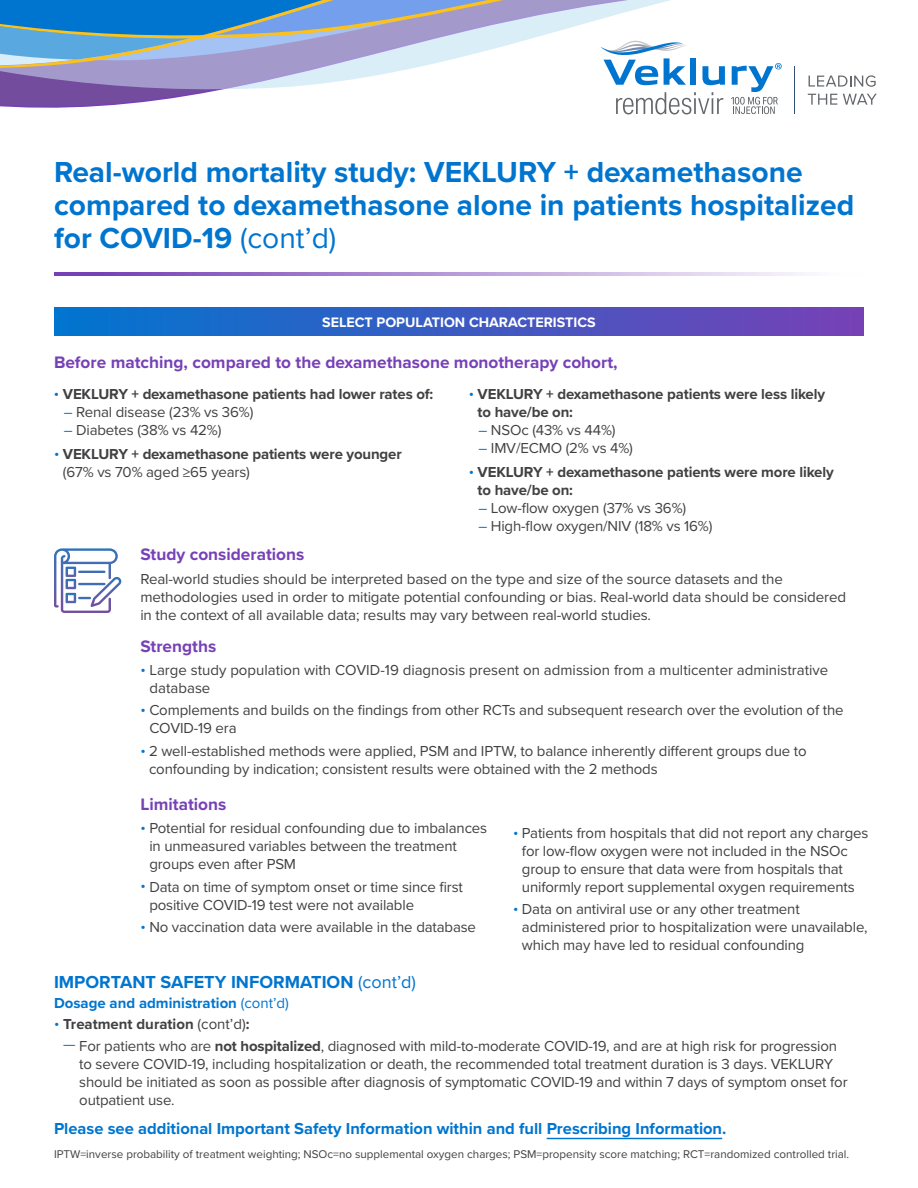
<style>
.page{position:relative;width:918px;height:1188px;background:#fff}
.page>*{position:absolute;margin:0;border:0;box-sizing:border-box;transform-origin:0 0}
.t1{font:700 30px/33px "Proxima Nova";color:#0075cf}
.t2{font:700 18px "Proxima Nova";color:#0075cf}
.t3{font:700 17.25px "Proxima Nova";color:#7741b6}
.t4{font:700 16.5px "Proxima Nova";color:#0075cf}
.t5{font:15px/18px "Proxima Nova";letter-spacing:-.01em;color:#414042}
.t6{font:700 15px/18px "Proxima Nova";letter-spacing:-.01em;color:#414042}
.t7{font:700 15px "Proxima Nova";color:#0075cf}
.t8{font:700 14.25px "Proxima Nova";color:#fff}
.t9{font:11.7px "Proxima Nova";color:#414042}
.s1{font-weight:400}
.s2{font-weight:400;color:#0075cf}
.s3{color:#0075cf}
.s4{font-weight:700}
</style>
<div class="page">
<hr style="left:794px;top:66px;width:1px;height:48px;background:#335076">
<svg style="left:0;top:0;width:782px;height:114px"></svg>
<svg style="left:809px;top:75px;width:67px;height:12px"></svg>
<svg style="left:808px;top:94px;width:29px;height:11px"></svg>
<svg style="left:843px;top:94px;width:34px;height:11px"></svg>
<div style="left:54px;top:308px;width:810px;height:27px;background:linear-gradient(to right,#0075cf,#7741b6)"></div>
<svg style="left:54px;top:272px;width:751px;height:4px;background:#b395d6"></svg>
<svg style="left:54px;top:548px;width:67px;height:65px"></svg>
<hr style="left:547px;top:1138px;width:175px;height:1px;background:#0075cf">
<h1 class="t1" style="left:54px;top:155px;width:802px">Real-world mortality study: VEKLURY + dexamethasone compared to dexamethasone alone in patients hospitalized for COVID-19 <span class="s1">(cont’d)</span></h1>
<p class="t8" style="left:322px;top:312px;width:275px">SELECT POPULATION CHARACTERISTICS</p>
<p class="t3" style="left:54px;top:349px;width:565px">Before matching, compared to the dexamethasone monotherapy cohort,</p>
<p class="t6" style="left:54px;top:384px;width:381px"><span class="s2">•</span> VEKLURY + dexamethasone patients had lower rates of:</p>
<p class="t5" style="left:64px;top:402px;width:191px"><span class="s3">–</span> Renal disease (23% vs 36%)</p>
<p class="t5" style="left:64px;top:420px;width:159px"><span class="s3">–</span> Diabetes (38% vs 42%)</p>
<p class="t6" style="left:63px;top:445px;width:340px;text-indent:-9px"><span class="s2">•</span> VEKLURY + dexamethasone patients were younger <span class="s1">(67% vs 70% aged ≥65 years)</span></p>
<p class="t6" style="left:478px;top:384px;width:349px;text-indent:-9px"><span class="s2">•</span> VEKLURY + dexamethasone patients were less likely to have/be on:</p>
<p class="t5" style="left:478px;top:420px;width:139px"><span class="s3">–</span> NSOc (43% vs 44%)</p>
<p class="t5" style="left:478px;top:438px;width:156px"><span class="s3">–</span> IMV/ECMO (2% vs 4%)</p>
<p class="t6" style="left:478px;top:463px;width:358px;text-indent:-9px"><span class="s2">•</span> VEKLURY + dexamethasone patients were more likely to have/be on:</p>
<p class="t5" style="left:478px;top:499px;width:209px"><span class="s3">–</span> Low-flow oxygen (37% vs 36%)</p>
<p class="t5" style="left:478px;top:517px;width:235px"><span class="s3">–</span> High-flow oxygen/NIV (18% vs 16%)</p>
<p class="t3" style="left:140px;top:542px;width:165px">Study considerations</p>
<p class="t5" style="left:140px;top:569px;width:707px">Real-world studies should be interpreted based on the type and size of the source datasets and the methodologies used in order to mitigate potential confounding or bias. Real-world data should be considered in the context of all available data; results may vary between real-world studies.</p>
<p class="t3" style="left:140px;top:633px;width:77px">Strengths</p>
<p class="t5" style="left:150px;top:660px;width:680px;text-indent:-9px"><span class="s3">•</span> Large study population with COVID-19 diagnosis present on admission from a multicenter administrative database</p>
<p class="t5" style="left:149px;top:701px;width:696px;text-indent:-9px"><span class="s3">•</span> Complements and builds on the findings from other RCTs and subsequent research over the evolution of the<br>COVID-19 era</p>
<p class="t5" style="left:149px;top:741px;width:659px;text-indent:-9px"><span class="s3">•</span> 2 well-established methods were applied, PSM and IPTW, to balance inherently different groups due to confounding by indication; consistent results were obtained with the 2 methods</p>
<p class="t3" style="left:140px;top:791px;width:87px">Limitations</p>
<p class="t5" style="left:149px;top:819px;width:339px;text-indent:-9px"><span class="s3">•</span> Potential for residual confounding due to imbalances in unmeasured variables between the treatment groups even after PSM</p>
<p class="t5" style="left:149px;top:877px;width:315px;text-indent:-9px"><span class="s3">•</span> Data on time of symptom onset or time since first positive COVID-19 test were not available</p>
<p class="t5" style="left:140px;top:917px;width:337px"><span class="s3">•</span> No vaccination data were available in the database</p>
<p class="t5" style="left:522px;top:823px;width:348px;text-indent:-9px"><span class="s3">•</span> Patients from hospitals that did not report any charges for low-flow oxygen were not included in the NSOc group to ensure that data were from hospitals that uniformly report supplemental oxygen requirements</p>
<p class="t5" style="left:522px;top:899px;width:347px;text-indent:-9px"><span class="s3">•</span> Data on antiviral use or any other treatment administered prior to hospitalization were unavailable, which may have led to residual confounding</p>
<p class="t2" style="left:54px;top:969px;width:363px">IMPORTANT SAFETY INFORMATION <span class="s1">(cont’d)</span></p>
<p class="t7" style="left:54px;top:992px;width:237px">Dosage and administration <span class="s1">(cont’d)</span></p>
<p class="t6" style="left:54px;top:1015px;width:197px"><span class="s2">•</span> Treatment duration <span class="s1">(cont’d)</span>:</p>
<p class="t5" style="left:79px;top:1036px;width:770px;text-indent:-16px"><span class="s3">—</span> For patients who are <span class="s4">not hospitalized</span>, diagnosed with mild-to-moderate COVID-19, and are at high risk for progression to severe COVID-19, including hospitalization or death, the recommended total treatment duration is 3 days. VEKLURY should be initiated as soon as possible after diagnosis of symptomatic COVID-19 and within 7 days of symptom onset for outpatient use.</p>
<p class="t4" style="left:54px;top:1116px;width:674px">Please see additional Important Safety Information within and full Prescribing Information.</p>
<p class="t9" style="left:54px;top:1146px;width:797px">IPTW=inverse probability of treatment weighting; NSOc=no supplemental oxygen charges; PSM=propensity score matching; RCT=randomized controlled trial.</p>
</div>
